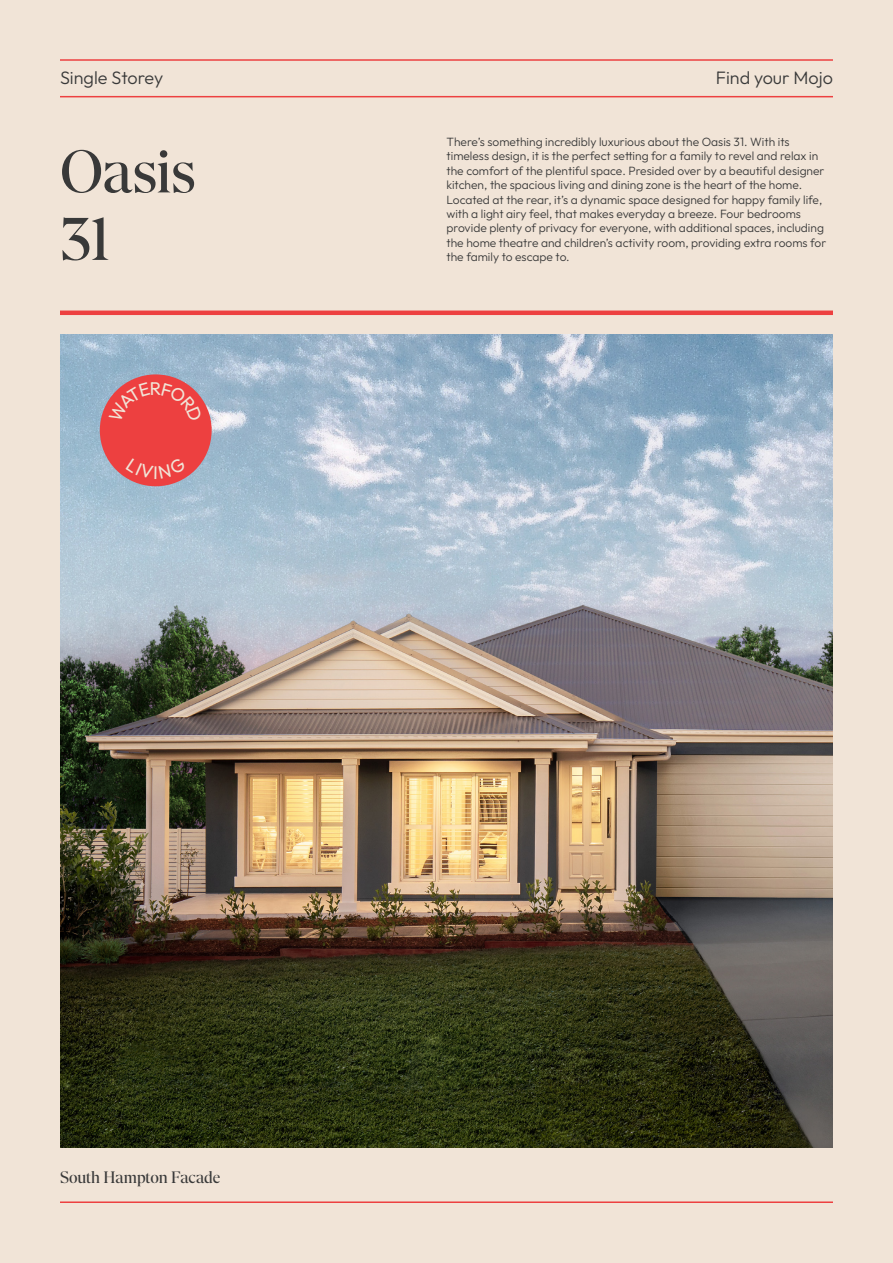
<style>
.page{position:relative;width:893px;height:1263px;background:#f1e4d7}
.page>*{position:absolute;margin:0;border:0;box-sizing:border-box;transform-origin:0 0}
.t1{font:60px/67.5px "At Gambit";letter-spacing:-.01em;color:#393939}
.t2{font:300 18px "Outfit";color:#393939}
.t3{font:16.5px "At Gambit";letter-spacing:-.005em;color:#393939}
.t4{font:300 12px/14.4px "Outfit";color:#393939}
</style>
<div class="page">
<hr style="left:60px;top:59px;width:773px;height:2px;background:#ed4040">
<hr style="left:60px;top:96px;width:773px;height:1px;background:#ed4040">
<hr style="left:60px;top:1201px;width:773px;height:2px;background:#ed4040">
<hr style="left:60px;top:311px;width:773px;height:4px;background:#ed4040">
<img style="left:60px;top:335px;width:773px;height:812px">
<div style="left:100px;top:374px;width:112px;height:112px;background:#ed4040;border-radius:50%"></div>
<svg style="left:109px;top:382px;width:94px;height:18px"></svg>
<h2 class="t2" style="left:60px;top:67px;width:105px">Single Storey</h2>
<h2 class="t2" style="left:716px;top:67px;width:119px">Find your Mojo</h2>
<p class="t1" style="left:60px;top:138px;width:137px">Oasis<br>31</p>
<p class="t4" style="left:446px;top:135px;width:381px">There’s something incredibly luxurious about the Oasis 31. With its timeless design, it is the perfect setting for a family to revel and relax in the comfort of the plentiful space. Presided over by a beautiful designer kitchen, the spacious living and dining zone is the heart of the home.<br>Located at the rear, it’s a dynamic space designed for happy family life, with a light airy feel, that makes everyday a breeze. Four bedrooms provide plenty of privacy for everyone, with additional spaces, including the home theatre and children’s activity room, providing extra rooms for the family to escape to.</p>
<p class="t3" style="left:60px;top:1167px;width:162px">South Hampton Facade</p>
</div>
